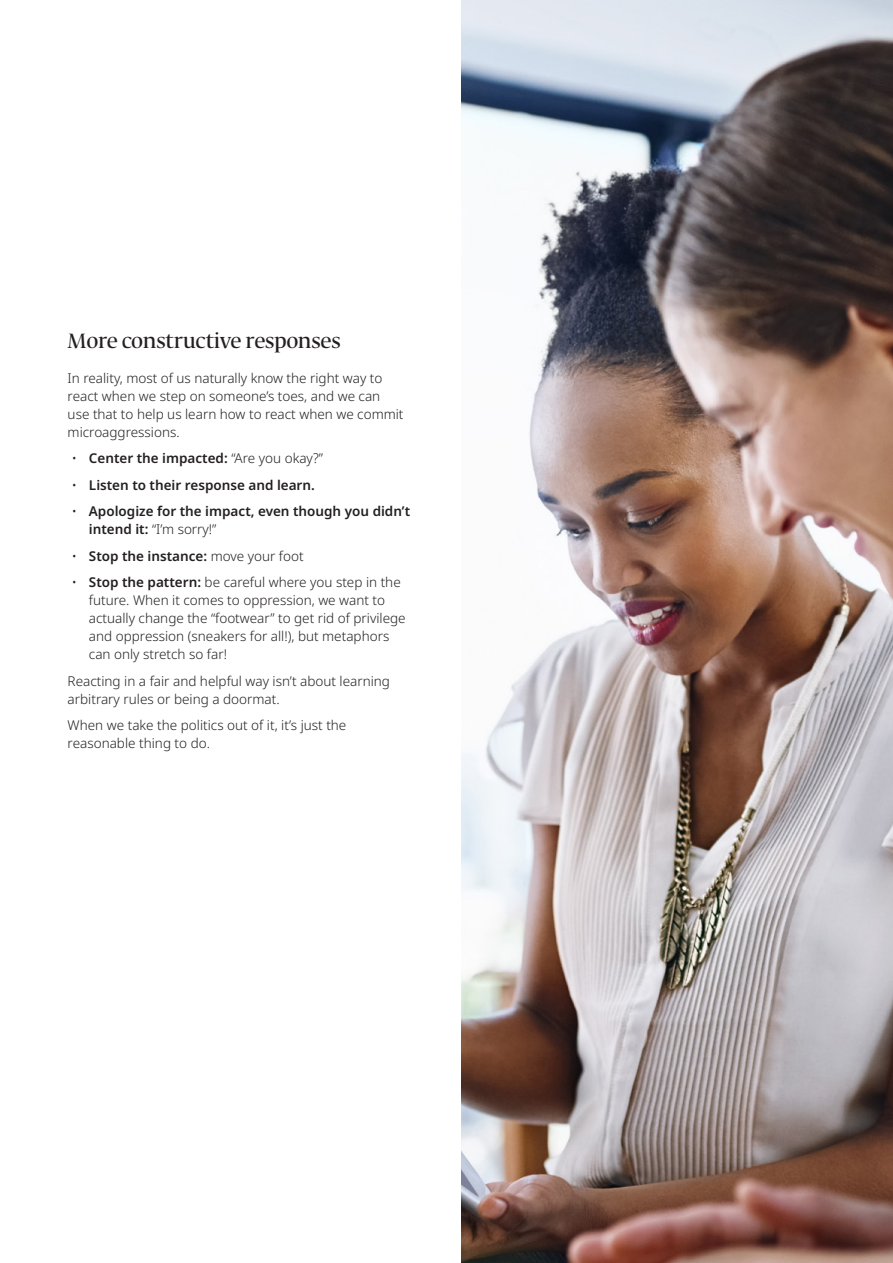
<style>
.page{position:relative;width:893px;height:1263px;background:#fff}
.page>*{position:absolute;margin:0;border:0;box-sizing:border-box;transform-origin:0 0}
.t1{font:500 20.25px "Fedra Serif Display";letter-spacing:.01em;color:#231f20}
.t2{font:300 13.5px/18px "Noto Sans";color:#231f20}
.t3{font:600 13.5px/18px "Noto Sans";color:#231f20}
.s1{font-weight:300}
.s2{font-weight:600}
</style>
<div class="page">
<img style="left:461px;top:0;width:432px;height:1263px">
<h1 class="t1" style="left:68px;top:328px;width:274px">More constructive responses</h1>
<p class="t2" style="left:68px;top:369px;width:337px">In reality, most of us naturally know the right way to react when we step on someone’s toes, and we can use that to help us learn how to react when we commit microaggressions.</p>
<p class="t3" style="left:72px;top:449px;width:253px"><span class="s1">•</span> Center the impacted: <span class="s1">“Are you okay?”</span></p>
<p class="t3" style="left:72px;top:476px;width:245px"><span class="s1">•</span> Listen to their response and learn.</p>
<p class="t3" style="left:89px;top:502px;width:323px;text-indent:-17px"><span class="s1">•</span> Apologize for the impact, even though you didn’t intend it: <span class="s1">“I’m sorry!”</span></p>
<p class="t3" style="left:72px;top:547px;width:233px"><span class="s1">•</span> Stop the instance: <span class="s1">move your foot</span></p>
<p class="t2" style="left:89px;top:573px;width:318px;text-indent:-17px">• <span class="s2">Stop the pattern:</span> be careful where you step in the future. When it comes to oppression, we want to actually change the “footwear” to get rid of privilege and oppression (sneakers for all!), but metaphors can only stretch so far!</p>
<p class="t2" style="left:68px;top:672px;width:324px">Reacting in a fair and helpful way isn’t about learning arbitrary rules or being a doormat.</p>
<p class="t2" style="left:68px;top:716px;width:280px">When we take the politics out of it, it’s just the reasonable thing to do.</p>
</div>
